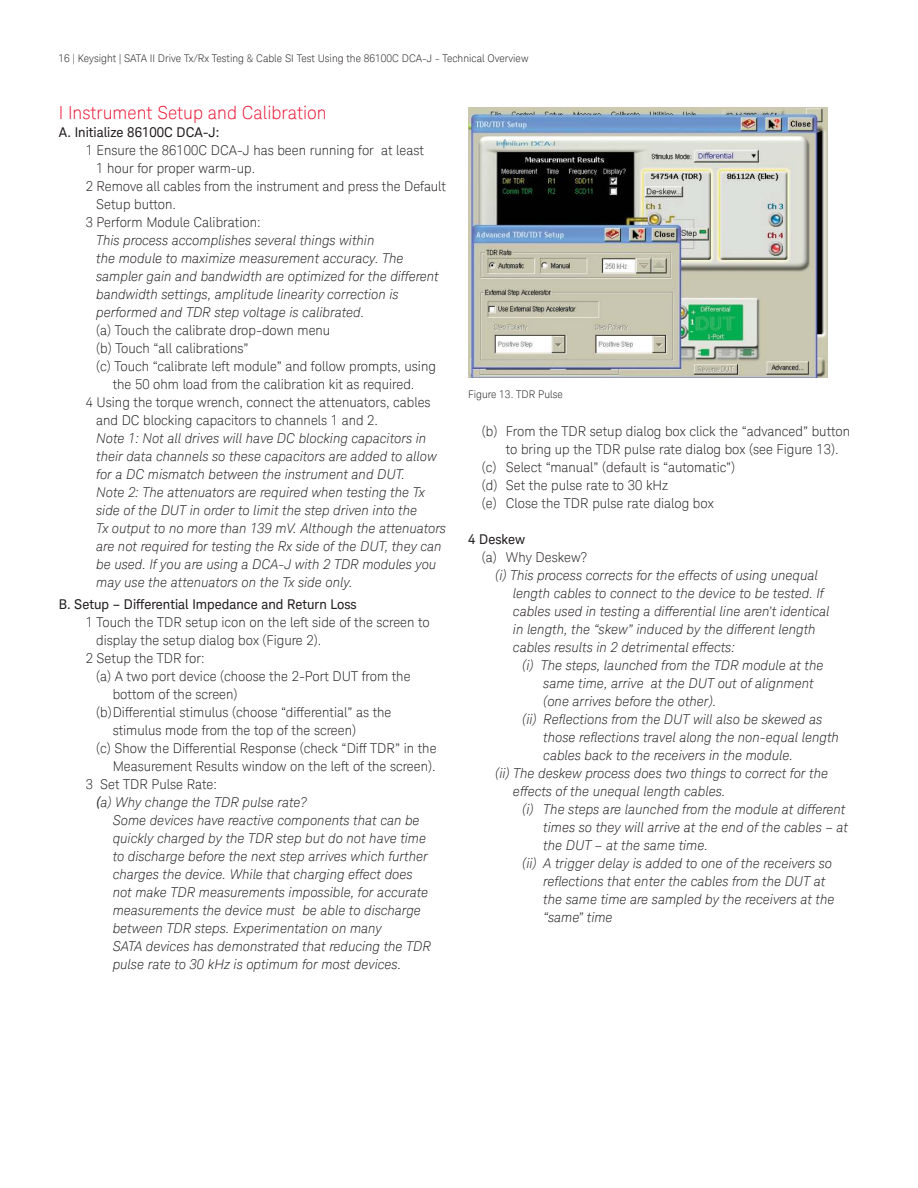
<style>
.page{position:relative;width:918px;height:1188px;background:#fff}
.page>*{position:absolute;margin:0;border:0;box-sizing:border-box;transform-origin:0 0}
.t1{font:300 18px "Keysight Sans";color:#ed1a37}
.t2{font:italic 300 13.5px/18px "Keysight Sans";color:#231f20}
.t3{font:300 13.5px "Keysight Sans";color:#231f20}
.t4{font:13.5px "Keysight Sans";color:#231f20}
.t5{font:300 10.5px "Keysight Sans";color:#231f20}
.s1{font-weight:400}
</style>
<div class="page">
<img style="left:469px;top:107px;width:359px;height:270px">
<p class="t5" style="left:59px;top:53px;width:471px">16 | Keysight | SATA II Drive Tx/Rx Testing &amp; Cable SI Test Using the 86100C DCA-J - Technical Overview</p>
<h1 class="t1" style="left:59px;top:105px;width:270px">I Instrument Setup and Calibration</h1>
<p class="t4" style="left:59px;top:126px;width:162px">A. Initialize 86100C DCA-J:</p>
<p class="t3" style="left:86px;top:144px;width:340px">1 Ensure the 86100C DCA-J has been running for at least</p>
<p class="t3" style="left:96px;top:162px;width:161px">1 hour for proper warm-up.</p>
<p class="t3" style="left:86px;top:180px;width:362px">2 Remove all cables from the instrument and press the Default</p>
<p class="t3" style="left:96px;top:198px;width:81px">Setup button.</p>
<p class="t3" style="left:86px;top:216px;width:176px">3 Perform Module Calibration:</p>
<p class="t2" style="left:96px;top:232px;width:344px">This process accomplishes several things within<br>the module to maximize measurement accuracy. The sampler gain and bandwidth are optimized for the different bandwidth settings, amplitude linearity correction is performed and TDR step voltage is calibrated.</p>
<p class="t3" style="left:96px;top:324px;width:236px">(a) Touch the calibrate drop-down menu</p>
<p class="t3" style="left:96px;top:342px;width:154px">(b) Touch “all calibrations”</p>
<p class="t3" style="left:96px;top:360px;width:341px">(c) Touch “calibrate left module” and follow prompts, using</p>
<p class="t3" style="left:113px;top:378px;width:303px">the 50 ohm load from the calibration kit as required.</p>
<p class="t3" style="left:86px;top:396px;width:346px">4 Using the torque wrench, connect the attenuators, cables</p>
<p class="t3" style="left:96px;top:414px;width:283px">and DC blocking capacitors to channels 1 and 2.</p>
<p class="t2" style="left:96px;top:430px;width:351px">Note 1: Not all drives will have DC blocking capacitors in their data channels so these capacitors are added to allow for a DC mismatch between the instrument and DUT.<br>Note 2: The attenuators are required when testing the Tx side of the DUT in order to limit the step driven into the<br>Tx output to no more than 139 mV. Although the attenuators are not required for testing the Rx side of the DUT, they can be used. If you are using a DCA-J with 2 TDR modules you may use the attenuators on the Tx side only.</p>
<p class="t4" style="left:59px;top:599px;width:300px">B. Setup – Differential Impedance and Return Loss</p>
<p class="t3" style="left:86px;top:617px;width:346px">1 Touch the TDR setup icon on the left side of the screen to</p>
<p class="t3" style="left:96px;top:635px;width:227px">display the setup dialog box (Figure 2).</p>
<p class="t3" style="left:86px;top:653px;width:120px">2 Setup the TDR for:</p>
<p class="t3" style="left:96px;top:671px;width:316px">(a) A two port device (choose the 2-Port DUT from the</p>
<p class="t3" style="left:113px;top:689px;width:126px">bottom of the screen)</p>
<p class="t3" style="left:96px;top:707px;width:297px">(b) Differential stimulus (choose “differential” as the</p>
<p class="t3" style="left:113px;top:725px;width:245px">stimulus mode from the top of the screen)</p>
<p class="t3" style="left:96px;top:743px;width:342px">(c) Show the Differential Response (check “Diff TDR” in the</p>
<p class="t3" style="left:113px;top:761px;width:325px">Measurement Results window on the left of the screen).</p>
<p class="t3" style="left:86px;top:779px;width:133px">3 Set TDR Pulse Rate:</p>
<p class="t2" style="left:96px;top:795px;width:212px"><span class="s1">(</span>a) Why change the TDR pulse rate?</p>
<p class="t2" style="left:113px;top:813px;width:308px">Some devices have reactive components that can be</p>
<p class="t2" style="left:113px;top:831px;width:315px">quickly charged by the TDR step but do not have time</p>
<p class="t2" style="left:113px;top:849px;width:317px">to discharge before the next step arrives which further</p>
<p class="t2" style="left:113px;top:867px;width:301px">charges the device. While that charging effect does</p>
<p class="t2" style="left:113px;top:885px;width:317px">not make TDR measurements impossible, for accurate</p>
<p class="t2" style="left:113px;top:903px;width:310px">measurements the device must be able to discharge</p>
<p class="t2" style="left:113px;top:921px;width:271px">between TDR steps. Experimentation on many</p>
<p class="t2" style="left:113px;top:939px;width:320px">SATA devices has demonstrated that reducing the TDR</p>
<p class="t2" style="left:113px;top:957px;width:290px">pulse rate to 30 kHz is optimum for most devices.</p>
<p class="t5" style="left:468px;top:389px;width:96px">Figure 13. TDR Pulse</p>
<p class="t3" style="left:482px;top:425px;width:370px">(b) From the TDR setup dialog box click the “advanced” button</p>
<p class="t3" style="left:506px;top:443px;width:334px">to bring up the TDR pulse rate dialog box (see Figure 13).</p>
<p class="t3" style="left:482px;top:461px;width:255px">(c) Select “manual” (default is “automatic”)</p>
<p class="t3" style="left:482px;top:479px;width:188px">(d) Set the pulse rate to 30 kHz</p>
<p class="t3" style="left:482px;top:497px;width:233px">(e) Close the TDR pulse rate dialog box</p>
<p class="t4" style="left:468px;top:533px;width:59px">4 Deskew</p>
<p class="t3" style="left:482px;top:551px;width:107px">(a) Why Deskew?</p>
<p class="t2" style="left:513px;top:567px;width:318px;text-indent:-18px">(i) This process corrects for the effects of using unequal length cables to connect to the device to be tested. If cables used in testing a differential line aren’t identical in length, the “skew” induced by the different length cables results in 2 detrimental effects:</p>
<p class="t2" style="left:522px;top:657px;width:303px">(i) The steps, launched from the TDR module at the</p>
<p class="t2" style="left:543px;top:675px;width:272px">same time, arrive at the DUT out of alignment</p>
<p class="t2" style="left:543px;top:693px;width:174px">(one arrives before the other).</p>
<p class="t2" style="left:522px;top:711px;width:301px">(ii) Reflections from the DUT will also be skewed as</p>
<p class="t2" style="left:543px;top:729px;width:297px">those reflections travel along the non-equal length</p>
<p class="t2" style="left:543px;top:747px;width:251px">cables back to the receivers in the module.</p>
<p class="t2" style="left:495px;top:765px;width:334px">(ii) The deskew process does two things to correct for the</p>
<p class="t2" style="left:513px;top:783px;width:214px">effects of the unequal length cables.</p>
<p class="t2" style="left:522px;top:801px;width:325px">(i) The steps are launched from the module at different</p>
<p class="t2" style="left:543px;top:819px;width:306px">times so they will arrive at the end of the cables – at</p>
<p class="t2" style="left:543px;top:837px;width:166px">the DUT – at the same time.</p>
<p class="t2" style="left:522px;top:855px;width:311px">(ii) A trigger delay is added to one of the receivers so</p>
<p class="t2" style="left:543px;top:873px;width:284px">reflections that enter the cables from the DUT at</p>
<p class="t2" style="left:543px;top:891px;width:293px">the same time are sampled by the receivers at the</p>
<p class="t2" style="left:543px;top:909px;width:71px">“same” time</p>
</div>
